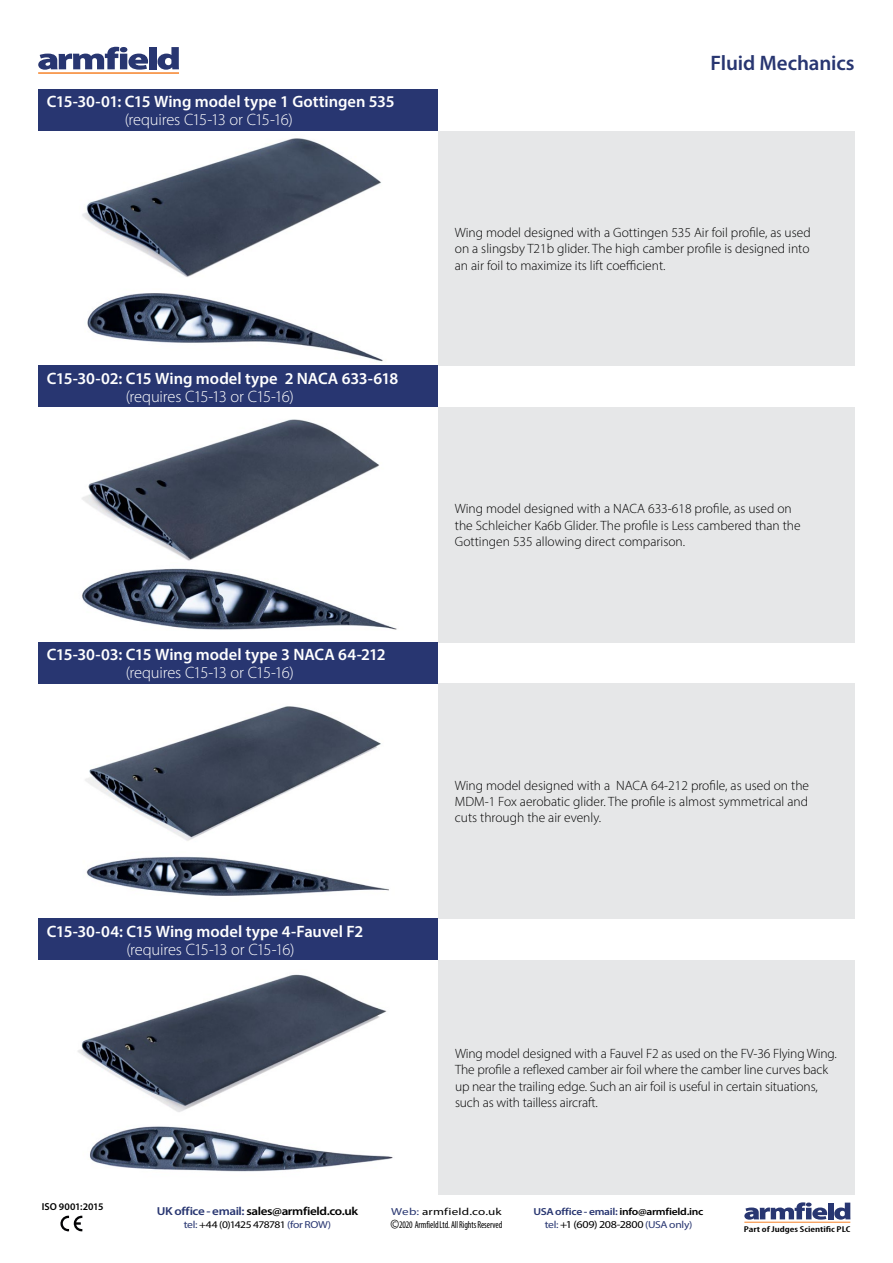
<style>
.page{position:relative;width:893px;height:1263px;background:#fff}
.page>*{position:absolute;margin:0;border:0;box-sizing:border-box;transform-origin:0 0}
.t1{font:600 21px "Myriad Pro";letter-spacing:-.01em;color:#283671}
.t2{font:600 16.5px "Myriad Pro";color:#fff}
.t3{font:300 16.5px "Myriad Pro";letter-spacing:-.015em;color:#fff}
.t4{font:300 13.5px/16.2px "Myriad Pro";color:#000}
.t5{font:600 11.55px "Myriad Pro";letter-spacing:-.03em;color:#000;scale:1.13 1}
.t6{font:10.65px "Myriad Pro";letter-spacing:-.02em;color:#000;scale:1.14 1}
.t7{font:600 10.2px "Myriad Pro";letter-spacing:-.025em;color:#000;scale:1.14 1}
.t8{font:10.2px "Myriad Pro";letter-spacing:-.025em;color:#000;scale:1.14 1}
.t9{font:10.2px "Myriad Pro";letter-spacing:.015em;color:#000;scale:1.29 1}
.t10{font:600 10.2px "Myriad Pro";color:#000}
.t11{font:condensed 10.05px "Myriad Pro";letter-spacing:-.01em;color:#000;scale:.9 1}
.t12{font:600 condensed 8.55px "Myriad Pro";letter-spacing:-.005em;color:#000;scale:1.39 1}
.s1{color:#283671}
.s2{font-size:14.4px}
.s3{font-size:10.2px;color:#283671}
</style>
<div class="page">
<svg style="left:744px;top:1202px;width:83px;height:18px"></svg>
<div style="left:828px;top:1202px;width:5px;height:17px;background:#283671"></div>
<svg style="left:834px;top:1202px;width:16px;height:18px"></svg>
<hr style="left:744px;top:1222px;width:106px;height:1px;background:#f58025">
<svg style="left:60px;top:1216px;width:22px;height:15px"></svg>
<svg style="left:38px;top:47px;width:110px;height:23px"></svg>
<div style="left:149px;top:47px;width:7px;height:22px;background:#283671"></div>
<svg style="left:157px;top:47px;width:22px;height:23px"></svg>
<hr style="left:38px;top:72px;width:141px;height:2px;background:#f58025">
<img style="left:82px;top:419px;width:297px;height:142px">
<img style="left:57px;top:293px;width:359px;height:73px">
<img style="left:82px;top:568px;width:315px;height:62px">
<img style="left:86px;top:857px;width:303px;height:39px">
<img style="left:78px;top:974px;width:315px;height:198px">
<img style="left:82px;top:138px;width:299px;height:139px">
<img style="left:85px;top:706px;width:296px;height:135px">
<div style="left:38px;top:366px;width:400px;height:41px;background:#283671"></div>
<div style="left:38px;top:89px;width:400px;height:42px;background:#283671"></div>
<div style="left:38px;top:642px;width:400px;height:41px;background:#283671"></div>
<div style="left:438px;top:407px;width:417px;height:235px;background:#e6e7e8"></div>
<div style="left:438px;top:131px;width:417px;height:235px;background:#e6e7e8"></div>
<div style="left:438px;top:683px;width:417px;height:235px;background:#e6e7e8"></div>
<div style="left:38px;top:918px;width:400px;height:42px;background:#283671"></div>
<div style="left:438px;top:960px;width:417px;height:235px;background:#e6e7e8"></div>
<p class="t2" style="left:47px;top:91px;width:349px">C15-30-01: C15 Wing model type 1 Gottingen 535</p>
<p class="t3" style="left:125px;top:110px;width:170px">(requires C15-13 or C15-16)</p>
<p class="t2" style="left:47px;top:367px;width:353px">C15-30-02: C15 Wing model type 2 NACA 633-618</p>
<p class="t3" style="left:126px;top:386px;width:170px">(requires C15-13 or C15-16)</p>
<p class="t2" style="left:47px;top:644px;width:340px">C15-30-03: C15 Wing model type 3 NACA 64-212</p>
<p class="t3" style="left:126px;top:662px;width:170px">(requires C15-13 or C15-16)</p>
<p class="t2" style="left:47px;top:920px;width:318px">C15-30-04: C15 Wing model type 4-Fauvel F2</p>
<p class="t3" style="left:126px;top:939px;width:170px">(requires C15-13 or C15-16)</p>
<h1 class="t1" style="left:711px;top:49px;width:146px">Fluid Mechanics</h1>
<p class="t4" style="left:455px;top:224px;width:357px;text-align:justify">Wing model designed with a Gottingen 535 Air foil profile, as used on a slingsby T21b glider. The high camber profile is designed into an air foil to maximize its lift coefficient.</p>
<p class="t4" style="left:455px;top:501px;width:347px">Wing model designed with a NACA 633-618 profile, as used on the Schleicher Ka6b Glider. The profile is Less cambered than the<br>Gottingen 535 allowing direct comparison.</p>
<p class="t4" style="left:455px;top:777px;width:356px;text-align:justify">Wing model designed with a NACA 64-212 profile, as used on the MDM-1 Fox aerobatic glider. The profile is almost symmetrical and cuts through the air evenly.</p>
<p class="t4" style="left:455px;top:1045px;width:383px">Wing model designed with a Fauvel F2 as used on the FV-36 Flying Wing.<br>The profile a reflexed camber air foil where the camber line curves back up near the trailing edge. Such an air foil is useful in certain situations, such as with tailless aircraft.</p>
<p class="t10" style="left:42px;top:1200px;width:63px">ISO 9001:2015</p>
<p class="t5" style="left:157px;top:1203px;width:180px"><span class="s1">UK office - email:</span> sales@armfield.co.uk</p>
<p class="t8" style="left:184px;top:1218px;width:131px"><span class="s1">tel:</span> +44 (0)1425 478781 <span class="s1">(for ROW)</span></p>
<p class="t9" style="left:391px;top:1205px;width:87px"><span class="s1">Web:</span> armfield.co.uk</p>
<p class="t11" style="left:391px;top:1218px;width:126px"><span class="s2">©</span>2020 Armfield Ltd. All Rights Reserved</p>
<p class="t7" style="left:533px;top:1205px;width:151px"><span class="s1">USA office - email:</span> info@armfield.inc</p>
<p class="t6" style="left:545px;top:1218px;width:131px"><span class="s3">tel:</span> +1 (609) 208-2800 <span class="s3">(USA only)</span></p>
<p class="t12" style="left:744px;top:1225px;width:78px">Part of Judges Scientific PLC</p>
</div>
